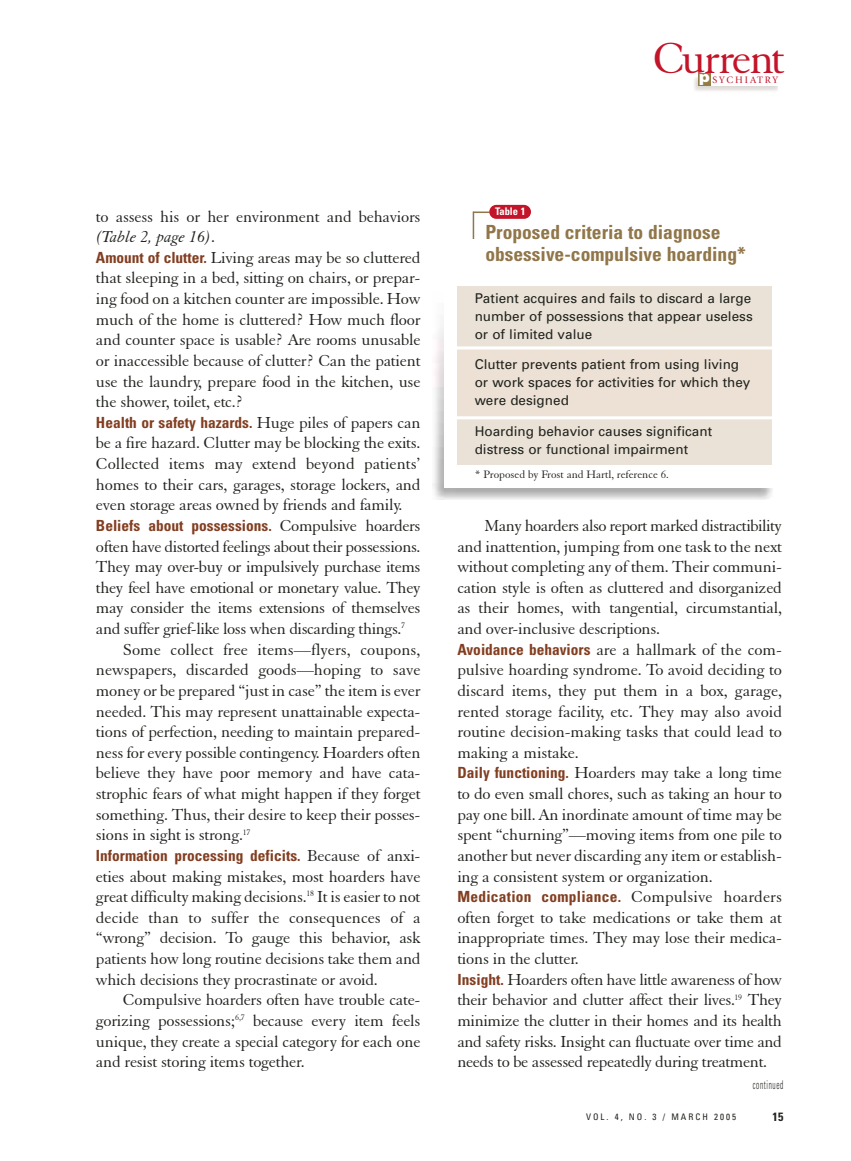
<style>
.page{position:relative;width:851px;height:1161px;background:#fff}
.page>*{position:absolute;margin:0;border:0;box-sizing:border-box;transform-origin:0 0}
.t1{font:47.1px "Elegant Garamond BT";letter-spacing:-.045em;color:#c31429}
.t2{font:700 condensed 19.5px/22.5px "Univers";color:#907649}
.t3{font:17.25px/20.7px "Elegant Garamond BT";letter-spacing:-.015em;color:#20231e}
.t4{font:700 condensed 15.3px "Univers";color:#823e21}
.t5{font:700 condensed 15.3px "Univers";letter-spacing:.02em;color:#823e21}
.t6{font:13.5px/18px "Univers";color:#20231e}
.t7{font:300 condensed 12px "Univers";letter-spacing:.09em;color:#20231e;scale:.6 1}
.t8{font:700 condensed 12px "Univers";color:#20231e}
.t9{font:11.7px "Elegant Garamond BT";color:#20231e}
.t10{font:700 condensed 10.5px "Univers";color:#fff}
.t11{font:9.75px "Giovanni";letter-spacing:.195em;color:#c31429}
.t12{font:condensed 9px "Univers";letter-spacing:.22em;color:#20231e}
.s1{font-family:"Arial";font-weight:900;font-size:15.15px;color:#fff}
.s2{font-style:italic}
.s3{font-family:"Univers";font-weight:700;font-stretch:condensed;font-size:15.3px;color:#823e21}
.s4{font-family:"Elegant Garamond BT";font-weight:400;font-stretch:normal;font-size:17.25px;color:#20231e}
</style>
<div class="page">
<img style="left:433px;top:322px;width:339px;height:178px">
<div style="left:444px;top:178px;width:340px;height:310px;background:#fff"></div>
<div style="left:457px;top:286px;width:315px;height:178px;background:#ebe2d7"></div>
<hr style="left:472px;top:212px;width:2px;height:27px;background:#907649">
<svg style="left:474px;top:212px;width:15px;height:1px"></svg>
<div style="left:489px;top:205px;width:42px;height:14px;background:#c31429;border-radius:7px"></div>
<hr style="left:451px;top:346px;width:328px;height:3px;background:#fff">
<hr style="left:451px;top:416px;width:328px;height:3px;background:#fff">
<img style="left:694px;top:77px;width:83px;height:14px">
<div style="left:698px;top:73px;width:13px;height:13px;background:#927d46"></div>
<div style="left:711px;top:73px;width:70px;height:13px;background:#fff"></div>
<h1 class="t1" style="left:653px;top:41px;width:133px">Current</h1>
<p class="t11" style="left:699px;top:76px;width:81px"><span class="s1">p</span>SYCHIATRY</p>
<p class="t3" style="left:96px;top:207px;width:326px">to assess his or her environment and behaviors <span class="s2">(Table 2, page 16)</span>.<br><span class="s3">Amount of clutter.</span> Living areas may be so cluttered that sleeping in a bed, sitting on chairs, or prepar&shy;ing food on a kitchen counter are impossible. How much of the home is cluttered? How much floor and counter space is usable? Are rooms unusable or inaccessible because of clutter? Can the patient use the laundry, prepare food in the kitchen, use the shower, toilet, etc.?</p>
<p class="t4" style="left:96px;top:417px;width:326px">Health or safety hazards. <span class="s4">Huge piles of papers can</span></p>
<p class="t3" style="left:96px;top:434px;width:326px;text-align:justify">be a fire hazard. Clutter may be blocking the exits.<br>Collected items may extend beyond patients’ homes to their cars, garages, storage lockers, and even storage areas owned by friends and family.</p>
<p class="t4" style="left:96px;top:520px;width:326px">Beliefs about possessions. <span class="s4">Compulsive hoarders</span></p>
<p class="t3" style="left:96px;top:537px;width:326px">often have distorted feelings about their possessions.</p>
<p class="t3" style="left:96px;top:558px;width:326px">They may over-buy or impulsively purchase items</p>
<p class="t3" style="left:96px;top:579px;width:326px">they feel have emotional or monetary value. They</p>
<p class="t3" style="left:96px;top:599px;width:326px">may consider the items extensions of themselves</p>
<p class="t3" style="left:96px;top:620px;width:310px">and suffer grief-like loss when discarding things.<sup>7</sup></p>
<p class="t3" style="left:123px;top:641px;width:299px">Some collect free items—flyers, coupons,</p>
<p class="t3" style="left:96px;top:661px;width:326px">newspapers, discarded goods—hoping to save</p>
<p class="t3" style="left:96px;top:682px;width:326px">money or be prepared “just in case” the item is ever</p>
<p class="t3" style="left:96px;top:702px;width:326px">needed. This may represent unattainable expecta-</p>
<p class="t3" style="left:96px;top:723px;width:326px">tions of perfection, needing to maintain prepared-</p>
<p class="t3" style="left:96px;top:744px;width:326px">ness for every possible contingency. Hoarders often</p>
<p class="t3" style="left:96px;top:764px;width:326px">believe they have poor memory and have cata-</p>
<p class="t3" style="left:96px;top:785px;width:326px">strophic fears of what might happen if they forget</p>
<p class="t3" style="left:96px;top:806px;width:326px">something. Thus, their desire to keep their posses-</p>
<p class="t3" style="left:96px;top:826px;width:156px">sions in sight is strong.<sup>17</sup></p>
<p class="t4" style="left:96px;top:850px;width:326px">Information processing deficits. <span class="s4">Because of anxi-</span></p>
<p class="t3" style="left:96px;top:867px;width:326px;text-align:justify">eties about making mistakes, most hoarders have great difficulty making decisions.<sup>18</sup> It is easier to not decide than to suffer the consequences of a “wrong” decision. To gauge this behavior, ask patients how long routine decisions take them and which decisions they procrastinate or avoid.</p>
<p class="t3" style="left:96px;top:991px;width:326px;text-align:justify;text-indent:27px">Compulsive hoarders often have trouble cate&shy;gorizing possessions;<sup>6,7</sup> because every item feels unique, they create a special category for each one and resist storing items together.</p>
<p class="t10" style="left:495px;top:208px;width:32px">Table 1</p>
<p class="t2" style="left:485px;top:222px;width:262px">Proposed criteria to diagnose obsessive-compulsive hoarding*</p>
<p class="t6" style="left:474px;top:290px;width:279px;text-align:justify">Patient acquires and fails to discard a large number of possessions that appear useless or of limited value</p>
<p class="t6" style="left:474px;top:357px;width:277px">Clutter prevents patient from using living or work spaces for activities for which they were designed</p>
<p class="t6" style="left:474px;top:423px;width:239px">Hoarding behavior causes significant distress or functional impairment</p>
<p class="t9" style="left:474px;top:470px;width:195px">* Proposed by Frost and Hartl, reference 6.</p>
<p class="t3" style="left:457px;top:517px;width:326px;text-indent:27px">Many hoarders also report marked distractibility and inattention, jumping from one task to the next without completing any of them. Their communi&shy;cation style is often as cluttered and disorganized as their homes, with tangential, circumstantial, and over-inclusive descriptions.<br><span class="s3">Avoidance behaviors</span> are a hallmark of the com&shy;pulsive hoarding syndrome. To avoid deciding to discard items, they put them in a box, garage, rented storage facility, etc. They may also avoid routine decision-making tasks that could lead to making a mistake.<br><span class="s3">Daily functioning.</span> Hoarders may take a long time to do even small chores, such as taking an hour to pay one bill. An inordinate amount of time may be spent “churning”—moving items from one pile to another but never discarding any item or establish&shy;ing a consistent system or organization.</p>
<p class="t5" style="left:457px;top:891px;width:326px">Medication compliance. <span class="s4">Compulsive hoarders</span></p>
<p class="t3" style="left:457px;top:909px;width:326px">often forget to take medications or take them at inappropriate times. They may lose their medica&shy;tions in the clutter.<br><span class="s3">Insight.</span> Hoarders often have little awareness of how their behavior and clutter affect their lives.<sup>19</sup> They minimize the clutter in their homes and its health and safety risks. Insight can fluctuate over time and needs to be assessed repeatedly during treatment.</p>
<p class="t7" style="left:752px;top:1080px;width:53px">continued</p>
<p class="t12" style="left:586px;top:1114px;width:152px">VOL. 4, NO. 3 / MARCH 2005</p>
<p class="t8" style="left:772px;top:1112px;width:12px">15</p>
</div>
